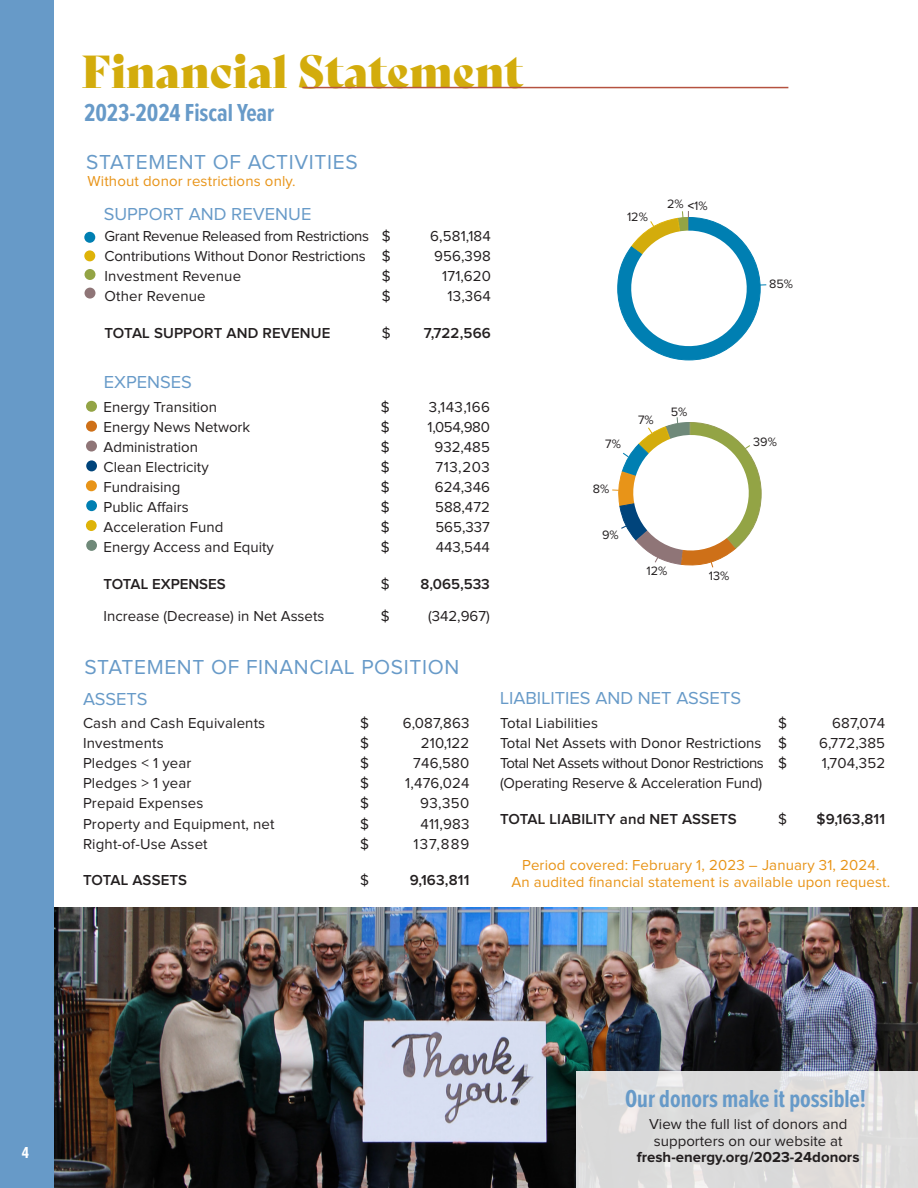
<style>
.page{position:relative;width:918px;height:1188px;background:#fff}
.page>*{position:absolute;margin:0;border:0;box-sizing:border-box;transform-origin:0 0}
.Category{font:45px "Bely Display";color:#d3ac0c}
.t1{font:700 25.5px "Proxima Nova Ex Cn";color:#679ac8}
.Donor_Headline{font:21px "Proxima Nova";letter-spacing:.03em;color:#679ac8}
.Section{font:18px "Proxima Nova";color:#679ac8}
.Name_Body_Copy{font:18px "Proxima Nova";color:#679ac8}
.t2{font:700 16.5px "Proxima Nova Ex Cn";color:#fff}
.Name_Body_Copy-2{font:15px/16.5px "Proxima Nova";color:#231f20;text-align:center}
.Name_Body_Copy-3{font:15px/16.5px "Proxima Nova";letter-spacing:.01em;color:#e89418;text-align:center}
.Name_Body_Copy-4{font:600 15px "Proxima Nova";letter-spacing:.01em;color:#231f20}
.Name_Body_Copy-5{font:15px "Proxima Nova";letter-spacing:-.03em;color:#231f20}
.Name_Body_Copy-6{font:15px "Proxima Nova";letter-spacing:-.02em;color:#231f20}
.t3{font:12.6px "Proxima Nova";color:#231f20}
.s1{font-weight:700}
</style>
<div class="page">
<img style="left:53px;top:907px;width:865px;height:281px">
<svg style="left:576px;top:1071px;width:342px;height:117px;background:#dedddc"></svg>
<div style="left:86px;top:480px;width:11px;height:11px;background:#e89418;border-radius:50%"></div>
<div style="left:86px;top:421px;width:11px;height:11px;background:#ce7018;border-radius:50%"></div>
<div style="left:86px;top:441px;width:11px;height:11px;background:#8f7577;border-radius:50%"></div>
<div style="left:86px;top:401px;width:11px;height:11px;background:#93a445;border-radius:50%"></div>
<div style="left:86px;top:460px;width:11px;height:11px;background:#00447b;border-radius:50%"></div>
<div style="left:86px;top:500px;width:11px;height:11px;background:#007fb2;border-radius:50%"></div>
<div style="left:86px;top:520px;width:11px;height:11px;background:#deb308;border-radius:50%"></div>
<div style="left:86px;top:540px;width:11px;height:11px;background:#6f8979;border-radius:50%"></div>
<div style="left:84px;top:232px;width:11px;height:11px;background:#007fb2;border-radius:50%"></div>
<div style="left:84px;top:250px;width:11px;height:11px;background:#deb308;border-radius:50%"></div>
<div style="left:85px;top:269px;width:10px;height:11px;background:#93a445;border-radius:50%"></div>
<div style="left:85px;top:288px;width:10px;height:11px;background:#8f7577;border-radius:50%"></div>
<div style="left:0;top:0;width:53px;height:1188px;background:#679ac8"></div>
<hr style="left:302px;top:87px;width:486px;height:1px;background:#b55240">
<svg style="left:617px;top:211px;width:149px;height:150px"></svg>
<svg style="left:612px;top:417px;width:150px;height:151px"></svg>
<p class="Category" style="left:81px;top:35px;width:444px">Financial Statement</p>
<p class="t1" style="left:84px;top:94px;width:192px">2023-2024 Fiscal Year</p>
<p class="Donor_Headline" style="left:86px;top:153px;width:273px">STATEMENT OF ACTIVITIES</p>
<p class="Name_Body_Copy-3" style="left:88px;top:174px;width:210px">Without donor restrictions only.</p>
<p class="Section" style="left:104px;top:205px;width:209px">SUPPORT AND REVENUE</p>
<p class="Name_Body_Copy-6" style="left:105px;top:229px;width:266px">Grant Revenue Released from Restrictions</p>
<p class="Name_Body_Copy-2" style="left:382px;top:228px;width:10px">$</p>
<p class="Name_Body_Copy-2" style="left:430px;top:228px;width:62px">6,581,184</p>
<p class="Name_Body_Copy-2" style="left:105px;top:248px;width:263px">Contributions Without Donor Restrictions</p>
<p class="Name_Body_Copy-2" style="left:382px;top:248px;width:10px">$</p>
<p class="Name_Body_Copy-2" style="left:434px;top:248px;width:58px">956,398</p>
<p class="Name_Body_Copy-2" style="left:105px;top:268px;width:138px">Investment Revenue</p>
<p class="Name_Body_Copy-2" style="left:382px;top:268px;width:10px">$</p>
<p class="Name_Body_Copy-2" style="left:442px;top:268px;width:50px">171,620</p>
<p class="Name_Body_Copy-2" style="left:105px;top:288px;width:103px">Other Revenue</p>
<p class="Name_Body_Copy-2" style="left:382px;top:288px;width:10px">$</p>
<p class="Name_Body_Copy-2" style="left:448px;top:288px;width:45px">13,364</p>
<p class="Name_Body_Copy-4" style="left:105px;top:327px;width:227px">TOTAL SUPPORT AND REVENUE</p>
<p class="Name_Body_Copy-2" style="left:382px;top:326px;width:10px">$</p>
<p class="Name_Body_Copy-4" style="left:424px;top:327px;width:68px">7,722,566</p>
<p class="Section" style="left:104px;top:374px;width:90px">EXPENSES</p>
<p class="Name_Body_Copy-2" style="left:104px;top:399px;width:115px">Energy Transition</p>
<p class="Name_Body_Copy-2" style="left:381px;top:399px;width:10px">$</p>
<p class="Name_Body_Copy-2" style="left:429px;top:399px;width:63px">3,143,166</p>
<p class="Name_Body_Copy-2" style="left:104px;top:419px;width:148px">Energy News Network</p>
<p class="Name_Body_Copy-2" style="left:381px;top:419px;width:10px">$</p>
<p class="Name_Body_Copy-2" style="left:428px;top:419px;width:64px">1,054,980</p>
<p class="Name_Body_Copy-2" style="left:104px;top:439px;width:96px">Administration</p>
<p class="Name_Body_Copy-2" style="left:381px;top:439px;width:10px">$</p>
<p class="Name_Body_Copy-2" style="left:434px;top:439px;width:57px">932,485</p>
<p class="Name_Body_Copy-2" style="left:104px;top:459px;width:107px">Clean Electricity</p>
<p class="Name_Body_Copy-2" style="left:381px;top:459px;width:10px">$</p>
<p class="Name_Body_Copy-2" style="left:435px;top:459px;width:56px">713,203</p>
<p class="Name_Body_Copy-2" style="left:104px;top:480px;width:78px">Fundraising</p>
<p class="Name_Body_Copy-2" style="left:381px;top:480px;width:10px">$</p>
<p class="Name_Body_Copy-2" style="left:435px;top:480px;width:57px">624,346</p>
<p class="Name_Body_Copy-2" style="left:104px;top:500px;width:87px">Public Affairs</p>
<p class="Name_Body_Copy-2" style="left:381px;top:500px;width:10px">$</p>
<p class="Name_Body_Copy-2" style="left:435px;top:500px;width:56px">588,472</p>
<p class="Name_Body_Copy-2" style="left:104px;top:519px;width:121px">Acceleration Fund</p>
<p class="Name_Body_Copy-2" style="left:381px;top:519px;width:10px">$</p>
<p class="Name_Body_Copy-2" style="left:435px;top:519px;width:56px">565,337</p>
<p class="Name_Body_Copy-2" style="left:104px;top:539px;width:172px">Energy Access and Equity</p>
<p class="Name_Body_Copy-2" style="left:381px;top:539px;width:10px">$</p>
<p class="Name_Body_Copy-2" style="left:436px;top:539px;width:56px">443,544</p>
<p class="Name_Body_Copy-4" style="left:104px;top:578px;width:124px">TOTAL EXPENSES</p>
<p class="Name_Body_Copy-2" style="left:381px;top:577px;width:10px">$</p>
<p class="Name_Body_Copy-4" style="left:421px;top:578px;width:71px">8,065,533</p>
<p class="Name_Body_Copy-2" style="left:104px;top:608px;width:222px">Increase (Decrease) in Net Assets</p>
<p class="Name_Body_Copy-2" style="left:381px;top:608px;width:10px">$</p>
<p class="Name_Body_Copy-2" style="left:428px;top:608px;width:63px">(342,967)</p>
<p class="t3" style="left:627px;top:211px;width:22px">12%</p>
<p class="t3" style="left:667px;top:198px;width:18px">2%</p>
<p class="t3" style="left:688px;top:200px;width:21px"><span class="s1">&lt;</span>1%</p>
<p class="t3" style="left:638px;top:414px;width:17px">7%</p>
<p class="t3" style="left:671px;top:406px;width:18px">5%</p>
<p class="t3" style="left:769px;top:278px;width:25px">85%</p>
<p class="t3" style="left:605px;top:438px;width:17px">7%</p>
<p class="t3" style="left:753px;top:436px;width:25px">39%</p>
<p class="t3" style="left:593px;top:483px;width:18px">8%</p>
<p class="t3" style="left:602px;top:529px;width:18px">9%</p>
<p class="t3" style="left:646px;top:565px;width:22px">12%</p>
<p class="t3" style="left:709px;top:570px;width:22px">13%</p>
<p class="Donor_Headline" style="left:85px;top:657px;width:376px">STATEMENT OF FINANCIAL POSITION</p>
<p class="Section" style="left:83px;top:691px;width:66px">ASSETS</p>
<p class="Name_Body_Copy" style="left:500px;top:690px;width:243px">LIABILITIES AND NET ASSETS</p>
<p class="Name_Body_Copy-2" style="left:83px;top:715px;width:184px">Cash and Cash Equivalents</p>
<p class="Name_Body_Copy-2" style="left:360px;top:715px;width:10px">$</p>
<p class="Name_Body_Copy-2" style="left:403px;top:715px;width:68px">6,087,863</p>
<p class="Name_Body_Copy-2" style="left:83px;top:736px;width:82px">Investments</p>
<p class="Name_Body_Copy-2" style="left:360px;top:736px;width:10px">$</p>
<p class="Name_Body_Copy-2" style="left:421px;top:736px;width:50px">210,122</p>
<p class="Name_Body_Copy-2" style="left:83px;top:756px;width:110px">Pledges &lt; 1 year</p>
<p class="Name_Body_Copy-2" style="left:360px;top:756px;width:10px">$</p>
<p class="Name_Body_Copy-2" style="left:413px;top:756px;width:58px">746,580</p>
<p class="Name_Body_Copy-2" style="left:83px;top:776px;width:110px">Pledges &gt; 1 year</p>
<p class="Name_Body_Copy-2" style="left:360px;top:776px;width:10px">$</p>
<p class="Name_Body_Copy-2" style="left:405px;top:776px;width:66px">1,476,024</p>
<p class="Name_Body_Copy-2" style="left:83px;top:796px;width:122px">Prepaid Expenses</p>
<p class="Name_Body_Copy-2" style="left:360px;top:796px;width:10px">$</p>
<p class="Name_Body_Copy-2" style="left:420px;top:796px;width:51px">93,350</p>
<p class="Name_Body_Copy-2" style="left:83px;top:816px;width:193px">Property and Equipment, net</p>
<p class="Name_Body_Copy-2" style="left:360px;top:816px;width:10px">$</p>
<p class="Name_Body_Copy-2" style="left:421px;top:816px;width:50px">411,983</p>
<p class="Name_Body_Copy-2" style="left:83px;top:836px;width:126px">Right-of-Use Asset</p>
<p class="Name_Body_Copy-2" style="left:360px;top:836px;width:10px">$</p>
<p class="Name_Body_Copy-2" style="left:414px;top:836px;width:57px">137,889</p>
<p class="Name_Body_Copy-4" style="left:83px;top:873px;width:106px">TOTAL ASSETS</p>
<p class="Name_Body_Copy-2" style="left:360px;top:872px;width:10px">$</p>
<p class="Name_Body_Copy-4" style="left:410px;top:873px;width:61px">9,163,811</p>
<p class="Name_Body_Copy-2" style="left:500px;top:715px;width:100px">Total Liabilities</p>
<p class="Name_Body_Copy-2" style="left:778px;top:715px;width:10px">$</p>
<p class="Name_Body_Copy-2" style="left:832px;top:715px;width:55px">687,074</p>
<p class="Name_Body_Copy-2" style="left:500px;top:736px;width:263px">Total Net Assets with Donor Restrictions</p>
<p class="Name_Body_Copy-2" style="left:778px;top:736px;width:10px">$</p>
<p class="Name_Body_Copy-2" style="left:819px;top:736px;width:68px">6,772,385</p>
<p class="Name_Body_Copy-5" style="left:500px;top:756px;width:265px">Total Net Assets without Donor Restrictions</p>
<p class="Name_Body_Copy-2" style="left:778px;top:756px;width:10px">$</p>
<p class="Name_Body_Copy-2" style="left:822px;top:756px;width:65px">1,704,352</p>
<p class="Name_Body_Copy-2" style="left:500px;top:776px;width:264px">(Operating Reserve &amp; Acceleration Fund)</p>
<p class="Name_Body_Copy-4" style="left:500px;top:812px;width:238px">TOTAL LIABILITY and NET ASSETS</p>
<p class="Name_Body_Copy-2" style="left:778px;top:811px;width:10px">$</p>
<p class="Name_Body_Copy-4" style="left:816px;top:812px;width:70px">$9,163,811</p>
<p class="Name_Body_Copy-3" style="left:512px;top:858px;width:380px">Period covered: February 1, 2023 – January 31, 2024.<br>An audited financial statement is available upon request.</p>
<p class="t2" style="left:22px;top:1140px;width:9px">4</p>
<p class="t1" style="left:625px;top:1080px;width:243px">Our donors make it possible!</p>
<p class="Name_Body_Copy-2" style="left:637px;top:1117px;width:224px">View the full list of donors and supporters on our website at <span class="s1">fresh-energy.org/2023-24donors</span></p>
</div>
